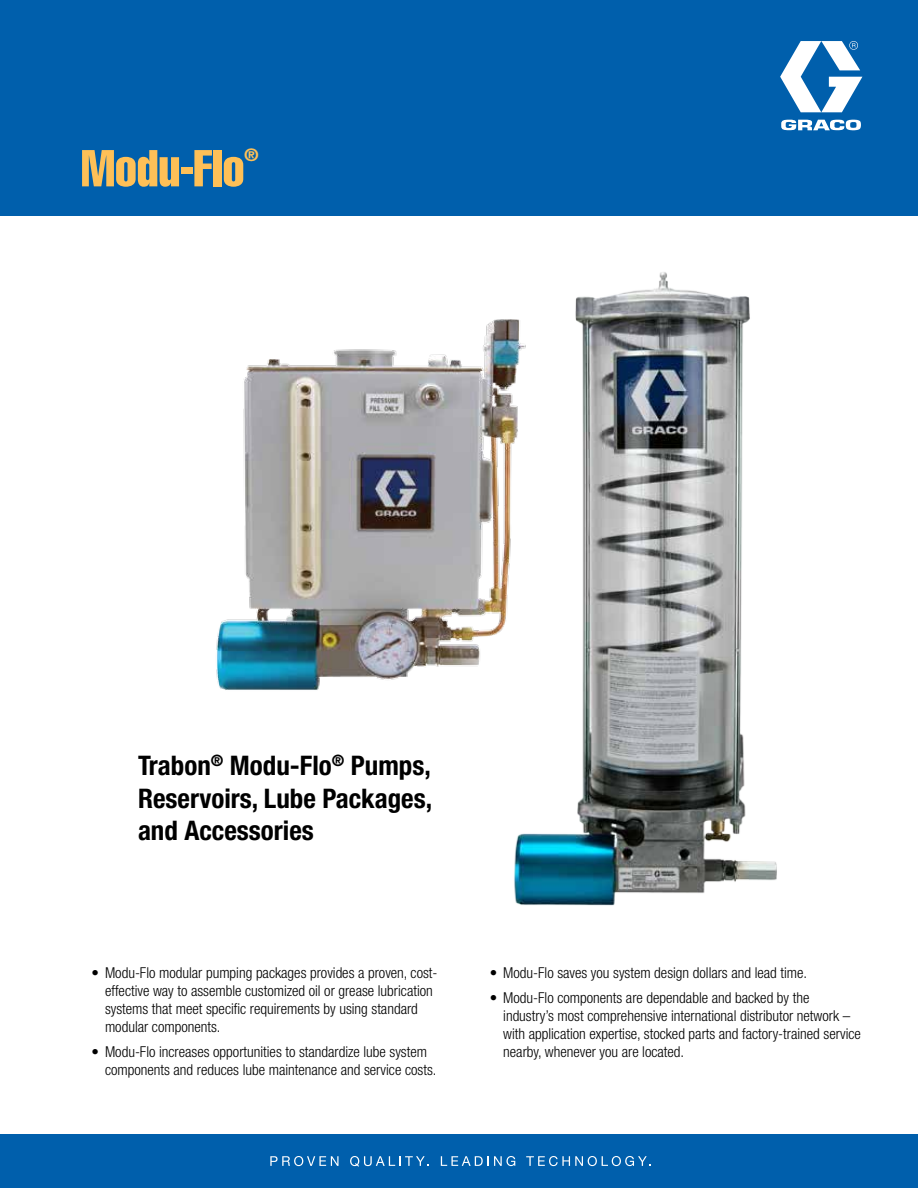
<style>
.page{position:relative;width:918px;height:1188px;background:#fff}
.page>*{position:absolute;margin:0;border:0;box-sizing:border-box;transform-origin:0 0}
.t1{font:51px "Helvetica LT Std Comp";color:#fec057}
.t2{font:700 condensed 27px/32.4px "Helvetica Neue LT Std";color:#000;text-align:justify}
.t3{font:17.55px "Helvetica LT Std Comp";color:#fec057}
.t4{font:300 condensed 15px/18px "Helvetica Neue LT Std";color:#000}
</style>
<div class="page">
<div style="left:0;top:0;width:918px;height:216px;background:#005fac"></div>
<svg style="left:780px;top:41px;width:82px;height:89px"></svg>
<div style="left:0;top:1134px;width:918px;height:54px;background:#005fac"></div>
<svg style="left:270px;top:1156px;width:69px;height:10px"></svg>
<svg style="left:350px;top:1156px;width:79px;height:11px"></svg>
<svg style="left:441px;top:1156px;width:74px;height:10px"></svg>
<svg style="left:526px;top:1156px;width:125px;height:10px"></svg>
<img style="left:514px;top:272px;width:263px;height:634px">
<img style="left:216px;top:306px;width:328px;height:411px">
<h1 class="t1" style="left:81px;top:136px;width:165px">Modu-Flo</h1>
<p class="t3" style="left:244px;top:144px;width:15px">®</p>
<h2 class="t2" style="left:138px;top:749px;width:296px">Trabon<sup>®</sup> Modu-Flo<sup>®</sup> Pumps, Reservoirs, Lube Packages, and Accessories</h2>
<p class="t4" style="left:105px;top:964px;width:334px;text-indent:-14px">• Modu-Flo modular pumping packages provides a proven, cost&shy;effective way to assemble customized oil or grease lubrication systems that meet specific requirements by using standard modular components.</p>
<p class="t4" style="left:105px;top:1042px;width:333px;text-indent:-14px">• Modu-Flo increases opportunities to standardize lube system components and reduces lube maintenance and service costs.</p>
<p class="t4" style="left:490px;top:964px;width:319px">• Modu-Flo saves you system design dollars and lead time.</p>
<p class="t4" style="left:503px;top:988px;width:359px;text-indent:-14px">• Modu-Flo components are dependable and backed by the industry’s most comprehensive international distributor network – with application expertise, stocked parts and factory-trained service nearby, whenever you are located.</p>
</div>
